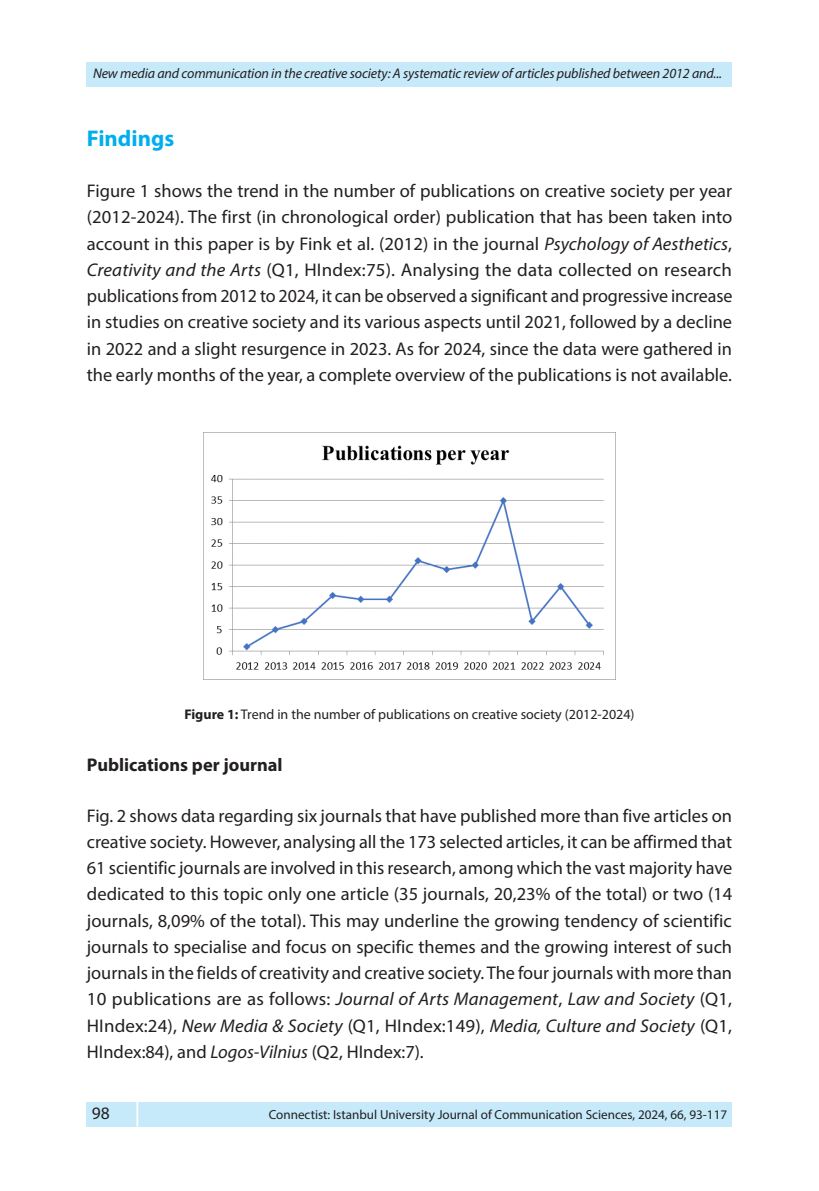
<style>
.page{position:relative;width:819px;height:1191px;background:#fff}
.page>*{position:absolute;margin:0;border:0;box-sizing:border-box;transform-origin:0 0}
.Baslik{font:700 22.75px "Myriad Pro";color:#00aeef}
.Metin{font:18.38px/26.2px "Myriad Pro";color:#231f20;text-align:justify}
.Metin-2{font:700 18.38px "Myriad Pro";color:#231f20}
.t1{font:17.5px "Myriad Pro";color:#231f20}
.t2{font:italic 14px "Myriad Pro";letter-spacing:-.01em;color:#231f20}
.Metin-3{font:14px "Myriad Pro";color:#231f20}
.t3{font:13.12px "Myriad Pro";color:#231f20}
.s1{font-style:italic}
.s2{font-weight:700}
</style>
<div class="page">
<div style="left:87px;top:62px;width:645px;height:25px;background:#c6eafa"></div>
<div style="left:87px;top:1101px;width:645px;height:25px;background:#c6eafa"></div>
<hr style="left:136px;top:1101px;width:2px;height:25px;background:#fff">
<img style="left:203px;top:432px;width:412px;height:247px">
<p class="t2" style="left:93px;top:65px;width:630px">New media and communication in the creative society: A systematic review of articles published between 2012 and...</p>
<p class="Baslik" style="left:87px;top:124px;width:89px">Findings</p>
<p class="Metin" style="left:87px;top:178px;width:647px">Figure 1 shows the trend in the number of publications on creative society per year (2012-2024). The first (in chronological order) publication that has been taken into account in this paper is by Fink et al. (2012) in the journal <span class="s1">Psychology of Aesthetics</span>, <span class="s1">Creativity and the Arts</span> (Q1, HIndex:75). Analysing the data collected on research publications from 2012 to 2024, it can be observed a significant and progressive increase in studies on creative society and its various aspects until 2021, followed by a decline in 2022 and a slight resurgence in 2023. As for 2024, since the data were gathered in the early months of the year, a complete overview of the publications is not available.</p>
<p class="Metin-3" style="left:184px;top:706px;width:451px"><span class="s2">Figure 1:</span> Trend in the number of publications on creative society (2012-2024)</p>
<p class="Metin-2" style="left:87px;top:752px;width:197px">Publications per journal</p>
<p class="Metin" style="left:87px;top:802px;width:647px">Fig. 2 shows data regarding six journals that have published more than five articles on creative society. However, analysing all the 173 selected articles, it can be affirmed that 61 scientific journals are involved in this research, among which the vast majority have dedicated to this topic only one article (35 journals, 20,23% of the total) or two (14 journals, 8,09% of the total). This may underline the growing tendency of scientific journals to specialise and focus on specific themes and the growing interest of such journals in the fields of creativity and creative society. The four journals with more than 10 publications are as follows: <span class="s1">Journal of Arts Management</span>, <span class="s1">Law and Society</span> (Q1, HIndex:24), <span class="s1">New Media &amp; Society</span> (Q1, HIndex:149), <span class="s1">Media, Culture and Society</span> (Q1, HIndex:84), and <span class="s1">Logos-Vilnius</span> (Q2, HIndex:7).</p>
<p class="t1" style="left:92px;top:1102px;width:19px">98</p>
<p class="t3" style="left:269px;top:1106px;width:460px">Connectist: Istanbul University Journal of Communication Sciences, 2024, 66, 93-117</p>
</div>
